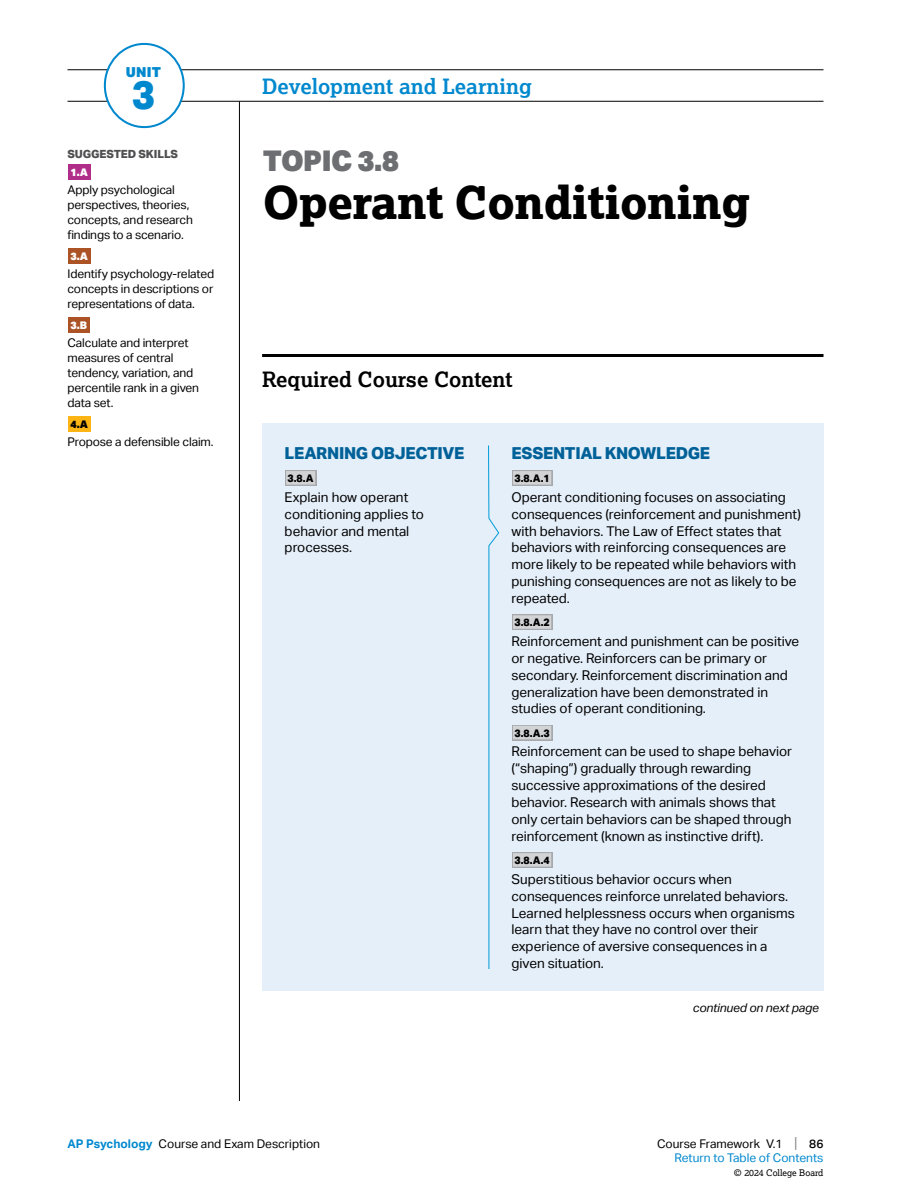
<style>
.page{position:relative;width:918px;height:1188px;background:#fff}
.page>*{position:absolute;margin:0;border:0;box-sizing:border-box;transform-origin:0 0}
.t1{font:800 45px "Lexia";letter-spacing:-.01em;color:#000}
.t2{font:800 39.3px "Aktiv Grotesk";color:#0088ce}
.t3{font:900 28.5px "Aktiv Grotesk";letter-spacing:-.02em;color:#6d6e71}
.t4{font:700 21px "Lexia";color:#0088ce}
.t5{font:700 21px "Lexia";color:#000}
.t6{font:800 16.5px "Aktiv Grotesk";letter-spacing:-.02em;color:#006199}
.t7{font:900 13.8px "Aktiv Grotesk";color:#0088ce}
.t8{font:13.5px/16.8px "Aktiv Grotesk";color:#000}
.t9{font:12px/15px "Aktiv Grotesk";letter-spacing:-.01em;color:#000}
.t10{font:12px/14.5px "Aktiv Grotesk";color:#0088ce;text-align:right}
.t11{font:italic 12px "Aktiv Grotesk";letter-spacing:-.01em;color:#000}
.t12{font:800 11.25px "Aktiv Grotesk";letter-spacing:-.01em;color:#4f4f51}
.t13{font:800 10.5px "Aktiv Grotesk";color:#000}
.t14{font:900 10.5px "Aktiv Grotesk";color:#fff}
.t15{font:900 10.5px "Aktiv Grotesk";color:#000}
.t16{font:9px "Lexia";color:#000}
.s1{font-weight:700;color:#0088ce}
.s2{color:#000}
.s3{font-size:15px;color:#808285}
.s4{font-weight:500;color:#000}
</style>
<div class="page">
<hr style="left:68px;top:69px;width:756px;height:1px;background:#000">
<hr style="left:68px;top:101px;width:756px;height:1px;background:#000">
<div style="left:105px;top:44px;width:79px;height:83px;background:#fff;border-radius:50%"></div>
<div style="left:104px;top:43px;width:81px;height:85px;border:2px solid #0088ce;border-radius:50%"></div>
<hr style="left:239px;top:101px;width:1px;height:1000px;background:#000">
<div style="left:262px;top:423px;width:227px;height:568px;background:#e5eff9"></div>
<div style="left:285px;top:470px;width:31px;height:16px;background:#a7a9ac"></div>
<div style="left:286px;top:471px;width:29px;height:14px;background:#d1d3d4"></div>
<div style="left:489px;top:423px;width:335px;height:568px;background:#e5eff9"></div>
<div style="left:512px;top:470px;width:40px;height:16px;background:#a7a9ac"></div>
<div style="left:513px;top:471px;width:38px;height:14px;background:#d1d3d4"></div>
<div style="left:512px;top:614px;width:40px;height:16px;background:#a7a9ac"></div>
<div style="left:513px;top:615px;width:38px;height:14px;background:#d1d3d4"></div>
<div style="left:512px;top:725px;width:40px;height:15px;background:#afb1b4"></div>
<div style="left:513px;top:726px;width:38px;height:13px;background:#d1d3d4"></div>
<div style="left:512px;top:852px;width:40px;height:16px;background:#a7a9ac"></div>
<div style="left:513px;top:853px;width:38px;height:14px;background:#d1d3d4"></div>
<div style="left:68px;top:164px;width:23px;height:15px;background:#b12d8a"></div>
<div style="left:68px;top:248px;width:23px;height:15px;background:#ac5326"></div>
<div style="left:68px;top:317px;width:22px;height:15px;background:#ac5326"></div>
<div style="left:68px;top:416px;width:23px;height:15px;background:#fcb515"></div>
<svg style="left:488px;top:445px;width:12px;height:524px"></svg>
<hr style="left:262px;top:354px;width:562px;height:3px;background:#000">
<p class="t7" style="left:126px;top:63px;width:37px">UNIT</p>
<h2 class="t2" style="left:132px;top:70px;width:25px">3</h2>
<h3 class="t4" style="left:262px;top:73px;width:271px">Development and Learning</h3>
<p class="t12" style="left:68px;top:146px;width:112px">SUGGESTED SKILLS</p>
<p class="t14" style="left:70px;top:165px;width:19px">1.A</p>
<p class="t9" style="left:68px;top:182px;width:127px">Apply psychological perspectives, theories, concepts, and research findings to a scenario.</p>
<p class="t14" style="left:70px;top:249px;width:19px">3.A</p>
<p class="t9" style="left:68px;top:266px;width:148px;text-align:justify">Identify psychology-related concepts in descriptions or representations of data.</p>
<p class="t14" style="left:70px;top:318px;width:18px">3.B</p>
<p class="t9" style="left:68px;top:335px;width:133px">Calculate and interpret measures of central tendency, variation, and percentile rank in a given data set.</p>
<p class="t15" style="left:70px;top:417px;width:19px">4.A</p>
<p class="t9" style="left:68px;top:434px;width:147px">Propose a defensible claim.</p>
<h3 class="t3" style="left:263px;top:143px;width:138px">TOPIC 3.8</h3>
<h1 class="t1" style="left:263px;top:174px;width:489px">Operant Conditioning</h1>
<h3 class="t5" style="left:262px;top:366px;width:252px">Required Course Content</h3>
<p class="t6" style="left:285px;top:442px;width:181px">LEARNING OBJECTIVE</p>
<p class="t13" style="left:288px;top:471px;width:28px">3.8.A</p>
<p class="t8" style="left:285px;top:489px;width:141px">Explain how operant conditioning applies to behavior and mental processes.</p>
<p class="t6" style="left:512px;top:442px;width:200px">ESSENTIAL KNOWLEDGE</p>
<p class="t13" style="left:514px;top:471px;width:37px">3.8.A.1</p>
<p class="t8" style="left:512px;top:489px;width:291px">Operant conditioning focuses on associating consequences (reinforcement and punishment) with behaviors. The Law of Effect states that behaviors with reinforcing consequences are more likely to be repeated while behaviors with punishing consequences are not as likely to be repeated.</p>
<p class="t13" style="left:514px;top:616px;width:37px">3.8.A.2</p>
<p class="t8" style="left:512px;top:633px;width:289px">Reinforcement and punishment can be positive or negative. Reinforcers can be primary or secondary. Reinforcement discrimination and generalization have been demonstrated in studies of operant conditioning.</p>
<p class="t13" style="left:514px;top:726px;width:37px">3.8.A.3</p>
<p class="t8" style="left:512px;top:743px;width:282px">Reinforcement can be used to shape behavior (“shaping”) gradually through rewarding successive approximations of the desired behavior. Research with animals shows that only certain behaviors can be shaped through reinforcement (known as instinctive drift).</p>
<p class="t13" style="left:514px;top:854px;width:37px">3.8.A.4</p>
<p class="t8" style="left:512px;top:871px;width:285px">Superstitious behavior occurs when consequences reinforce unrelated behaviors.<br>Learned helplessness occurs when organisms learn that they have no control over their experience of aversive consequences in a given situation.</p>
<p class="t11" style="left:693px;top:1001px;width:128px">continued on next page</p>
<p class="t9" style="left:68px;top:1136px;width:254px"><span class="s1">AP Psychology</span> Course and Exam Description</p>
<p class="t10" style="left:657px;top:1136px;width:168px"><span class="s2">Course Framework V.1</span> <span class="s3">|</span> <span class="s4">86<br></span>Return to Table of Contents</p>
<p class="t16" style="left:734px;top:1167px;width:91px">© 2024 College Board</p>
</div>
